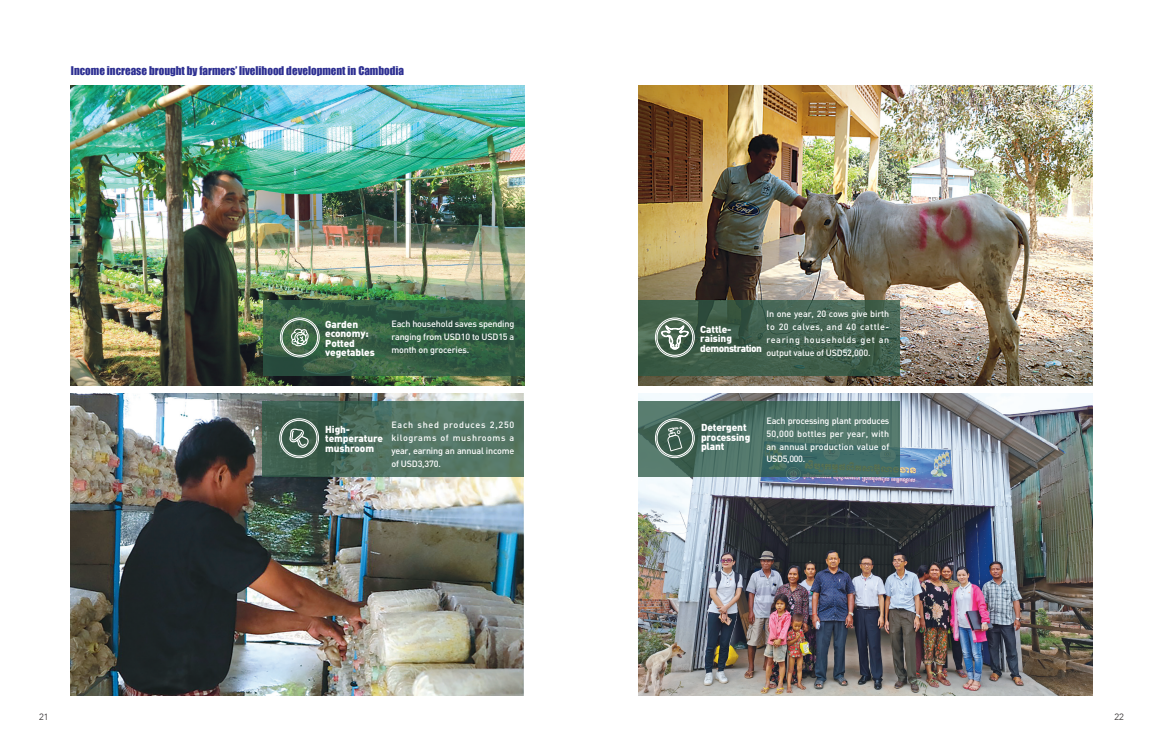
<style>
.page{position:relative;width:1163px;height:752px;background:#fff}
.page>*{position:absolute;margin:0;border:0;box-sizing:border-box;transform-origin:0 0}
.t1{font:11px "Impact";color:#2e3092}
.t2{font:900 10px/9.2px "DIN";letter-spacing:-.01em;color:#fff}
.t3{font:900 10px/9.2px "DIN";letter-spacing:-.05em;color:#fff}
.t4{font:500 9px/12.8px "DIN";letter-spacing:-.02em;color:#fff;text-align:justify}
.t5{font:300 9px "Avenir";color:#231f20}
</style>
<div class="page">
<img style="left:71px;top:85px;width:453px;height:301px">
<img style="left:71px;top:393px;width:453px;height:301px">
<img style="left:638px;top:85px;width:453px;height:301px">
<img style="left:638px;top:393px;width:453px;height:301px">
<svg style="left:263px;top:300px;width:261px;height:76px;background:#365f45"></svg>
<svg style="left:638px;top:300px;width:261px;height:76px;background:#415f4d"></svg>
<div style="left:280px;top:317px;width:39px;height:40px;border:1px solid #fff;border-radius:50%"></div>
<div style="left:281px;top:319px;width:37px;height:37px;border:1px solid #fff;border-radius:50%"></div>
<div style="left:655px;top:317px;width:39px;height:40px;border:1px solid #fff;border-radius:50%"></div>
<div style="left:656px;top:319px;width:37px;height:37px;border:1px solid #fff;border-radius:50%"></div>
<svg style="left:290px;top:328px;width:18px;height:18px"></svg>
<svg style="left:262px;top:401px;width:262px;height:75px;background:#4d6e5e"></svg>
<svg style="left:638px;top:401px;width:261px;height:75px;background:#4c7166"></svg>
<div style="left:279px;top:418px;width:40px;height:39px;border:1px solid #fff;border-radius:50%"></div>
<div style="left:280px;top:419px;width:37px;height:37px;border:1px solid #fff;border-radius:50%"></div>
<div style="left:655px;top:418px;width:39px;height:39px;border:1px solid #fff;border-radius:50%"></div>
<div style="left:656px;top:419px;width:37px;height:37px;border:1px solid #fff;border-radius:50%"></div>
<svg style="left:289px;top:428px;width:20px;height:19px"></svg>
<svg style="left:661px;top:322px;width:27px;height:32px"></svg>
<svg style="left:667px;top:426px;width:15px;height:25px"></svg>
<p class="t1" style="left:71px;top:62px;width:334px">Income increase brought by farmers’ livelihood development in Cambodia</p>
<p class="t4" style="left:391px;top:317px;width:124px">Each household saves spending ranging from USD10 to USD15 a month on groceries.</p>
<p class="t4" style="left:766px;top:307px;width:124px">In one year, 20 cows give birth to 20 calves, and 40 cattle&shy;rearing households get an output value of USD52,000.</p>
<p class="t2" style="left:325px;top:319px;width:51px">Garden economy:<br>Potted vegetables</p>
<p class="t3" style="left:700px;top:324px;width:63px">Cattle&shy;raising demonstration</p>
<p class="t4" style="left:391px;top:418px;width:124px">Each shed produces 2,250 kilograms of mushrooms a year, earning an annual income of USD3,370.</p>
<p class="t4" style="left:766px;top:413px;width:124px">Each processing plant produces 50,000 bottles per year, with an annual production value of USD5,000.</p>
<p class="t2" style="left:325px;top:424px;width:59px">High&shy;temperature mushroom</p>
<p class="t2" style="left:701px;top:422px;width:51px">Detergent processing plant</p>
<p class="t5" style="left:39px;top:711px;width:11px">21</p>
<p class="t5" style="left:1114px;top:711px;width:11px">22</p>
</div>
